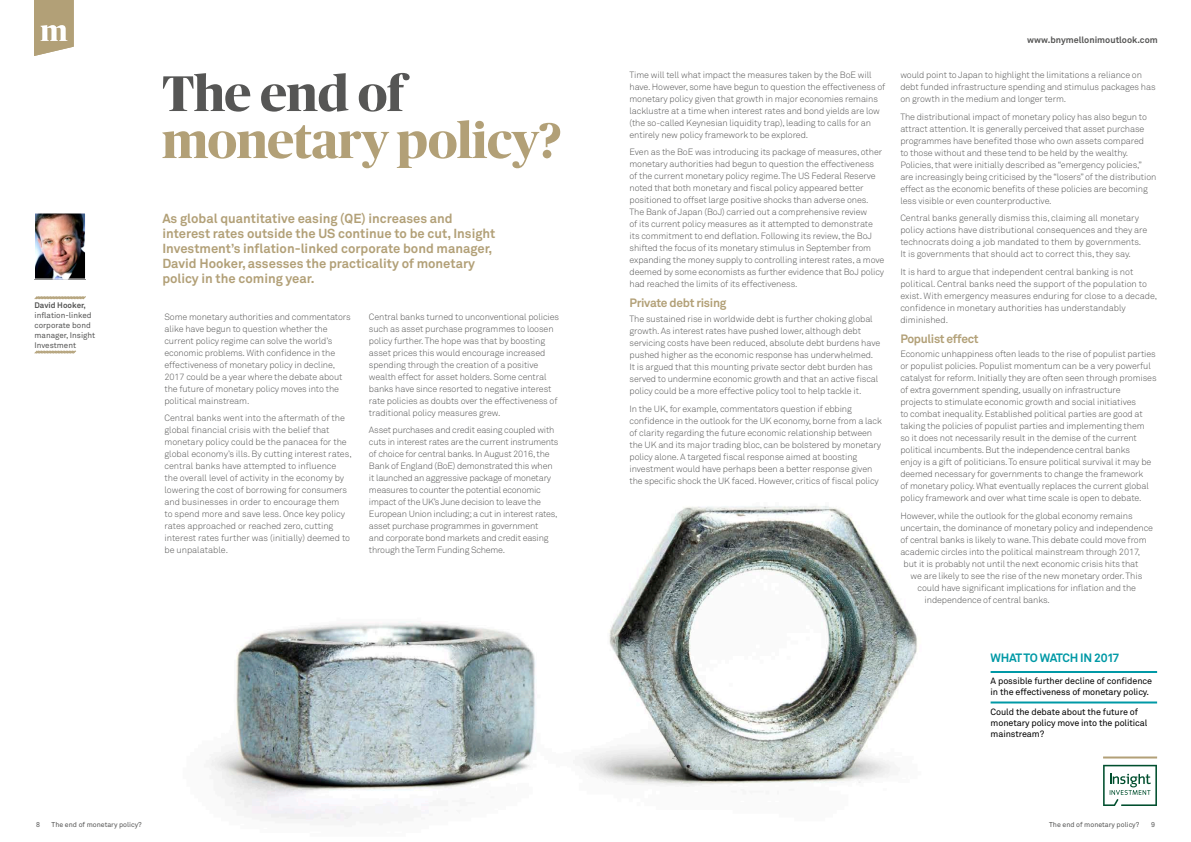
<style>
.page{position:relative;width:1191px;height:842px;background:#fff}
.page>*{position:absolute;margin:0;border:0;box-sizing:border-box;transform-origin:0 0}
.t1{font:700 50px "Publico Banner";color:#b2a077}
.t2{font:700 50px "Publico Banner";color:#565655}
.t3{font:700 13px/15px "Akkurat Pro";color:#b2a077}
.t4{font:700 12px "Akkurat Pro";letter-spacing:-.025em;color:#b2a077}
.t5{font:700 12px "Akkurat Pro";letter-spacing:-.035em;color:#0099a6}
.t6{font:9px/12px "Akkurat Light Pro";letter-spacing:-.01em;color:#565655}
.t7{font:9px/11px "Akkurat Pro";letter-spacing:-.01em;color:#000}
.t8{font:700 9px "Akkurat Pro";color:#565655}
.t9{font:8px/10px "Akkurat Pro";color:#565655}
.t10{font:700 8px "Akkurat Pro";color:#565655}
.t11{font:7px "Akkurat Pro";color:#565655}
</style>
<div class="page">
<img style="left:34px;top:279px;width:1124px;height:543px">
<img style="left:36px;top:215px;width:48px;height:62px">
<div style="left:34px;top:213px;width:52px;height:66px;border:1px solid #fff"></div>
<svg style="left:34px;top:296px;width:52px;height:4px"></svg>
<svg style="left:34px;top:350px;width:43px;height:4px"></svg>
<hr style="left:1103px;top:756px;width:54px;height:2px;background:#b2a077">
<svg style="left:1103px;top:765px;width:54px;height:41px"></svg>
<svg style="left:34px;top:0;width:40px;height:56px"></svg>
<hr style="left:990px;top:671px;width:167px;height:2px;background:#0099a6">
<hr style="left:990px;top:701px;width:167px;height:2px;background:#0099a6">
<p class="t10" style="left:34px;top:300px;width:53px">David Hooker,</p>
<p class="t9" style="left:34px;top:310px;width:62px">inflation-linked corporate bond manager, Insight<br>Investment</p>
<h1 class="t2" style="left:162px;top:58px;width:243px">The end of</h1>
<h1 class="t1" style="left:162px;top:105px;width:401px">monetary policy?</h1>
<p class="t3" style="left:162px;top:211px;width:334px">As global quantitative easing (QE) increases and interest rates outside the US continue to be cut, Insight Investment’s inflation-linked corporate bond manager, David Hooker, assesses the practicality of monetary policy in the coming year.</p>
<p class="t6" style="left:164px;top:311px;width:188px">Some monetary authorities and commentators alike have begun to question whether the current policy regime can solve the world’s economic problems. With confidence in the effectiveness of monetary policy in decline, 2017 could be a year where the debate about the future of monetary policy moves into the political mainstream.</p>
<p class="t6" style="left:164px;top:412px;width:189px">Central banks went into the aftermath of the global financial crisis with the belief that monetary policy could be the panacea for the global economy’s ills. By cutting interest rates, central banks have attempted to influence the overall level of activity in the economy by lowering the cost of borrowing for consumers and businesses in order to encourage them<br>to spend more and save less. Once key policy rates approached or reached zero, cutting interest rates further was (initially) deemed to be unpalatable.</p>
<p class="t6" style="left:369px;top:311px;width:192px">Central banks turned to unconventional policies such as asset purchase programmes to loosen policy further. The hope was that by boosting asset prices this would encourage increased spending through the creation of a positive wealth effect for asset holders. Some central banks have since resorted to negative interest rate policies as doubts over the effectiveness of traditional policy measures grew.</p>
<p class="t6" style="left:369px;top:424px;width:191px">Asset purchases and credit easing coupled with cuts in interest rates are the current instruments of choice for central banks. In August 2016, the Bank of England (BoE) demonstrated this when it launched an aggressive package of monetary measures to counter the potential economic impact of the UK’s June decision to leave the European Union including; a cut in interest rates, asset purchase programmes in government<br>and corporate bond markets and credit easing through the Term Funding Scheme.</p>
<p class="t6" style="left:629px;top:69px;width:257px">Time will tell what impact the measures taken by the BoE will have. However, some have begun to question the effectiveness of monetary policy given that growth in major economies remains lacklustre at a time when interest rates and bond yields are low (the so-called Keynesian liquidity trap), leading to calls for an entirely new policy framework to be explored.</p>
<p class="t6" style="left:629px;top:146px;width:256px">Even as the BoE was introducing its package of measures, other monetary authorities had begun to question the effectiveness<br>of the current monetary policy regime. The US Federal Reserve noted that both monetary and fiscal policy appeared better positioned to offset large positive shocks than adverse ones.<br>The Bank of Japan (BoJ) carried out a comprehensive review<br>of its current policy measures as it attempted to demonstrate its commitment to end deflation. Following its review, the BoJ shifted the focus of its monetary stimulus in September from expanding the money supply to controlling interest rates, a move deemed by some economists as further evidence that BoJ policy had reached the limits of its effectiveness.</p>
<h3 class="t4" style="left:629px;top:296px;width:98px">Private debt rising</h3>
<p class="t6" style="left:629px;top:313px;width:252px">The sustained rise in worldwide debt is further choking global growth. As interest rates have pushed lower, although debt servicing costs have been reduced, absolute debt burdens have pushed higher as the economic response has underwhelmed.<br>It is argued that this mounting private sector debt burden has served to undermine economic growth and that an active fiscal policy could be a more effective policy tool to help tackle it.</p>
<p class="t6" style="left:629px;top:403px;width:254px">In the UK, for example, commentators question if ebbing confidence in the outlook for the UK economy, borne from a lack of clarity regarding the future economic relationship between the UK and its major trading bloc, can be bolstered by monetary policy alone. A targeted fiscal response aimed at boosting investment would have perhaps been a better response given the specific shock the UK faced. However, critics of fiscal policy</p>
<p class="t8" style="left:1027px;top:34px;width:132px">www.bnymellonimoutlook.com</p>
<p class="t6" style="left:900px;top:69px;width:257px">would point to Japan to highlight the limitations a reliance on debt funded infrastructure spending and stimulus packages has on growth in the medium and longer term.</p>
<p class="t6" style="left:900px;top:111px;width:258px">The distributional impact of monetary policy has also begun to attract attention. It is generally perceived that asset purchase programmes have benefited those who own assets compared<br>to those without and these tend to be held by the wealthy.<br>Policies, that were initially described as “emergency policies,” are increasingly being criticised by the “losers” of the distribution effect as the economic benefits of these policies are becoming less visible or even counterproductive.</p>
<p class="t6" style="left:900px;top:212px;width:249px">Central banks generally dismiss this, claiming all monetary policy actions have distributional consequences and they are technocrats doing a job mandated to them by governments.<br>It is governments that should act to correct this, they say.</p>
<p class="t6" style="left:900px;top:266px;width:258px">It is hard to argue that independent central banking is not political. Central banks need the support of the population to exist. With emergency measures enduring for close to a decade, confidence in monetary authorities has understandably diminished.</p>
<h3 class="t4" style="left:900px;top:331px;width:80px">Populist effect</h3>
<p class="t6" style="left:900px;top:348px;width:258px">Economic unhappiness often leads to the rise of populist parties or populist policies. Populist momentum can be a very powerful catalyst for reform. Initially they are often seen through promises of extra government spending, usually on infrastructure<br>projects to stimulate economic growth and social initiatives<br>to combat inequality. Established political parties are good at taking the policies of populist parties and implementing them<br>so it does not necessarily result in the demise of the current political incumbents. But the independence central banks<br>enjoy is a gift of politicians. To ensure political survival it may be deemed necessary for governments to change the framework<br>of monetary policy. What eventually replaces the current global policy framework and over what time scale is open to debate.</p>
<p class="t6" style="left:900px;top:510px;width:234px">However, while the outlook for the global economy remains</p>
<p class="t6" style="left:900px;top:522px;width:254px">uncertain, the dominance of monetary policy and independence</p>
<p class="t6" style="left:900px;top:534px;width:248px">of central banks is likely to wane. This debate could move from</p>
<p class="t6" style="left:900px;top:546px;width:241px">academic circles into the political mainstream through 2017,</p>
<p class="t6" style="left:903px;top:558px;width:236px">but it is probably not until the next economic crisis hits that</p>
<p class="t6" style="left:910px;top:570px;width:233px">we are likely to see the rise of the new monetary order. This</p>
<p class="t6" style="left:917px;top:582px;width:220px">could have significant implications for inflation and the</p>
<p class="t6" style="left:924px;top:594px;width:127px">independence of central banks.</p>
<h3 class="t5" style="left:990px;top:650px;width:130px">WHAT TO WATCH IN 2017</h3>
<p class="t7" style="left:990px;top:676px;width:163px">A possible further decline of confidence in the effectiveness of monetary policy.</p>
<p class="t7" style="left:990px;top:706px;width:158px">Could the debate about the future of monetary policy move into the political mainstream?</p>
<p class="t11" style="left:36px;top:820px;width:5px">8</p>
<p class="t11" style="left:52px;top:820px;width:92px">The end of monetary policy?</p>
<p class="t11" style="left:1049px;top:820px;width:92px">The end of monetary policy?</p>
<p class="t11" style="left:1151px;top:820px;width:5px">9</p>
</div>
